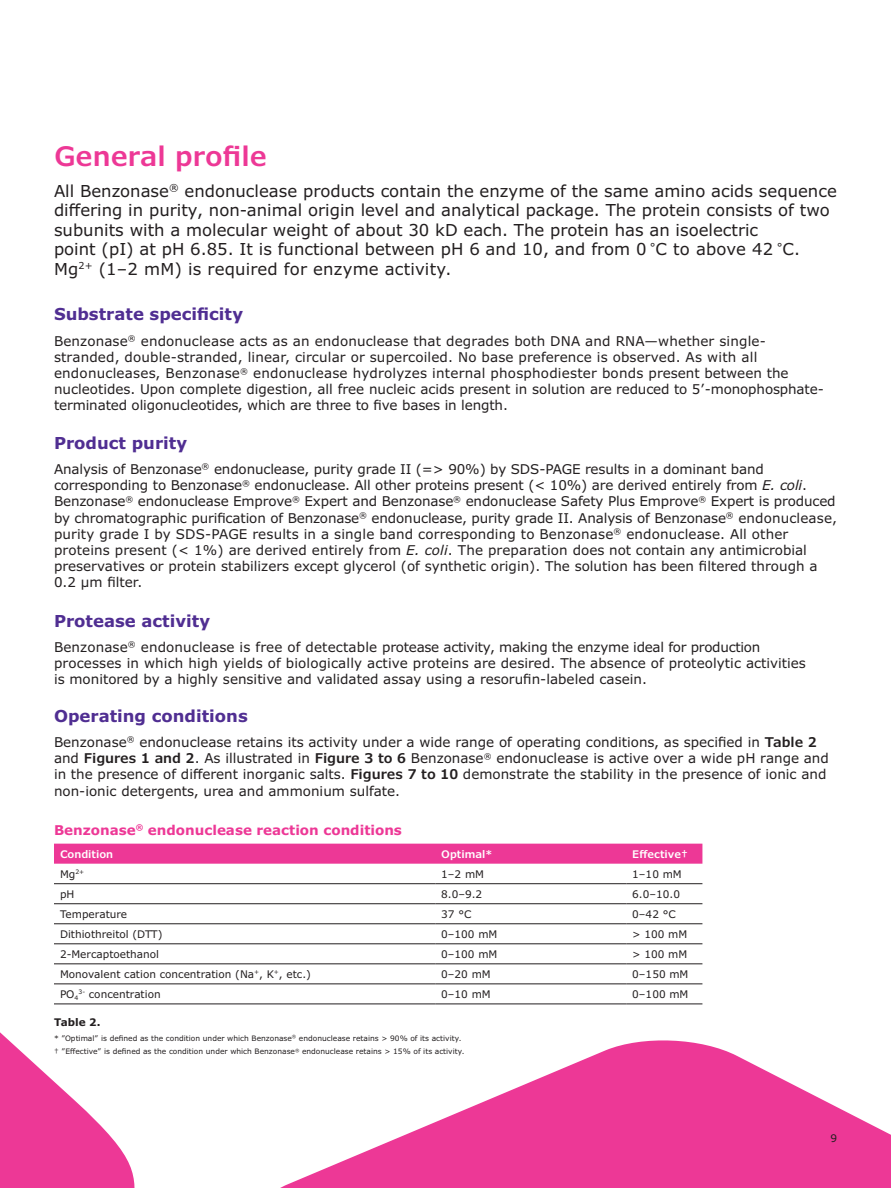
<style>
.page{position:relative;width:891px;height:1188px;background:#fff}
.page>*{position:absolute;margin:0;border:0;box-sizing:border-box;transform-origin:0 0}
.Headline_18_21{font:600 27px "Verdana Pro";color:#ed3896}
.Subhead_11_13{font:16.5px/19.5px "Verdana Pro";color:#231f20}
.Section_Head_11_13{font:700 16.5px "Verdana Pro";color:#502e92}
.Body_Copy_9_11{font:13.5px/16.2px "Verdana Pro";color:#231f20}
.Table_Title_9_11{font:700 13.5px "Verdana Pro";color:#ed3896}
.Table_Body_7_9{font:10.5px "Verdana Pro";color:#231f20}
.Table_Head_7_9{font:600 10.5px "Verdana Pro";color:#fff}
.Caption_Head_7_9{font:700 10.5px "Verdana Pro";color:#231f20}
.Legal_5_6{font:7.5px "Verdana Pro";color:#231f20}
.s1{font-style:italic}
.s2{font-weight:600}
</style>
<div class="page">
<svg style="left:280px;top:1040px;width:611px;height:148px;fill:#ed3896"></svg>
<svg style="left:0;top:843px;width:142px;height:345px"></svg>
<div style="left:54px;top:844px;width:648px;height:20px;background:#ed3896"></div>
<hr style="left:54px;top:883px;width:381px;height:1px;background:#231f20">
<hr style="left:435px;top:883px;width:191px;height:1px;background:#231f20">
<hr style="left:626px;top:883px;width:76px;height:1px;background:#231f20">
<hr style="left:54px;top:903px;width:381px;height:1px;background:#231f20">
<hr style="left:435px;top:903px;width:191px;height:1px;background:#231f20">
<hr style="left:626px;top:903px;width:76px;height:1px;background:#231f20">
<hr style="left:54px;top:923px;width:381px;height:1px;background:#231f20">
<hr style="left:435px;top:923px;width:191px;height:1px;background:#231f20">
<hr style="left:626px;top:923px;width:76px;height:1px;background:#231f20">
<hr style="left:54px;top:943px;width:381px;height:1px;background:#231f20">
<hr style="left:435px;top:943px;width:191px;height:1px;background:#231f20">
<hr style="left:626px;top:943px;width:76px;height:1px;background:#231f20">
<hr style="left:54px;top:963px;width:381px;height:1px;background:#231f20">
<hr style="left:435px;top:963px;width:191px;height:1px;background:#231f20">
<hr style="left:626px;top:963px;width:76px;height:1px;background:#231f20">
<hr style="left:54px;top:983px;width:381px;height:1px;background:#231f20">
<hr style="left:435px;top:983px;width:191px;height:1px;background:#231f20">
<hr style="left:626px;top:983px;width:76px;height:1px;background:#231f20">
<hr style="left:54px;top:1004px;width:381px;height:1px;background:#231f20">
<hr style="left:435px;top:1004px;width:191px;height:1px;background:#231f20">
<hr style="left:626px;top:1004px;width:76px;height:1px;background:#231f20">
<p class="Headline_18_21" style="left:54px;top:139px;width:214px">General profile</p>
<p class="Subhead_11_13" style="left:54px;top:181px;width:784px">All Benzonase<sup>®</sup> endonuclease products contain the enzyme of the same amino acids sequence differing in purity, non-animal origin level and analytical package. The protein consists of two subunits with a molecular weight of about 30 kD each. The protein has an isoelectric<br>point (pI) at pH 6.85. It is functional between pH 6 and 10, and from 0 <sup>°</sup>C to above 42 <sup>°</sup>C.<br>Mg<sup>2+</sup> (1–2 mM) is required for enzyme activity.</p>
<p class="Section_Head_11_13" style="left:54px;top:304px;width:191px">Substrate specificity</p>
<p class="Body_Copy_9_11" style="left:54px;top:333px;width:771px">Benzonase<sup>®</sup> endonuclease acts as an endonuclease that degrades both DNA and RNA—whether single&shy;stranded, double-stranded, linear, circular or supercoiled. No base preference is observed. As with all endonucleases, Benzonase<sup>®</sup> endonuclease hydrolyzes internal phosphodiester bonds present between the nucleotides. Upon complete digestion, all free nucleic acids present in solution are reduced to 5’-monophosphate&shy;terminated oligonucleotides, which are three to five bases in length.</p>
<p class="Section_Head_11_13" style="left:54px;top:432px;width:135px">Product purity</p>
<p class="Body_Copy_9_11" style="left:54px;top:461px;width:785px">Analysis of Benzonase<sup>®</sup> endonuclease, purity grade II (=&gt; 90%) by SDS-PAGE results in a dominant band corresponding to Benzonase<sup>®</sup> endonuclease. All other proteins present (&lt; 10%) are derived entirely from <span class="s1">E. coli</span>.<br>Benzonase<sup>®</sup> endonuclease Emprove<sup>®</sup> Expert and Benzonase<sup>®</sup> endonuclease Safety Plus Emprove<sup>®</sup> Expert is produced by chromatographic purification of Benzonase<sup>®</sup> endonuclease, purity grade II. Analysis of Benzonase<sup>®</sup> endonuclease, purity grade I by SDS-PAGE results in a single band corresponding to Benzonase<sup>®</sup> endonuclease. All other proteins present (&lt; 1%) are derived entirely from <span class="s1">E. coli</span>. The preparation does not contain any antimicrobial preservatives or protein stabilizers except glycerol (of synthetic origin). The solution has been filtered through a 0.2 μm filter.</p>
<p class="Section_Head_11_13" style="left:54px;top:610px;width:158px">Protease activity</p>
<p class="Body_Copy_9_11" style="left:54px;top:639px;width:753px">Benzonase<sup>®</sup> endonuclease is free of detectable protease activity, making the enzyme ideal for production processes in which high yields of biologically active proteins are desired. The absence of proteolytic activities is monitored by a highly sensitive and validated assay using a resorufin-labeled casein.</p>
<p class="Section_Head_11_13" style="left:54px;top:705px;width:195px">Operating conditions</p>
<p class="Body_Copy_9_11" style="left:54px;top:734px;width:776px">Benzonase<sup>®</sup> endonuclease retains its activity under a wide range of operating conditions, as specified in <span class="s2">Table 2 </span>and <span class="s2">Figures 1 and 2</span>. As illustrated in <span class="s2">Figure 3 to 6</span> Benzonase<sup>®</sup> endonuclease is active over a wide pH range and in the presence of different inorganic salts. <span class="s2">Figures 7 to 10</span> demonstrate the stability in the presence of ionic and non-ionic detergents, urea and ammonium sulfate.</p>
<p class="Table_Title_9_11" style="left:54px;top:821px;width:350px">Benzonase<sup>®</sup> endonuclease reaction conditions</p>
<p class="Table_Head_7_9" style="left:60px;top:847px;width:55px">Condition</p>
<p class="Table_Head_7_9" style="left:441px;top:847px;width:53px">Optimal*</p>
<p class="Table_Head_7_9" style="left:632px;top:847px;width:57px">Effective†</p>
<p class="Table_Body_7_9" style="left:60px;top:867px;width:26px">Mg<sup>2+</sup></p>
<p class="Table_Body_7_9" style="left:441px;top:867px;width:44px">1–2 mM</p>
<p class="Table_Body_7_9" style="left:632px;top:867px;width:51px">1–10 mM</p>
<p class="Table_Body_7_9" style="left:60px;top:887px;width:16px">pH</p>
<p class="Table_Body_7_9" style="left:441px;top:887px;width:43px">8.0–9.2</p>
<p class="Table_Body_7_9" style="left:632px;top:887px;width:49px">6.0–10.0</p>
<p class="Table_Body_7_9" style="left:60px;top:907px;width:69px">Temperature</p>
<p class="Table_Body_7_9" style="left:441px;top:907px;width:32px">37 °C</p>
<p class="Table_Body_7_9" style="left:632px;top:907px;width:45px">0–42 °C</p>
<p class="Table_Body_7_9" style="left:60px;top:927px;width:104px">Dithiothreitol (DTT)</p>
<p class="Table_Body_7_9" style="left:441px;top:927px;width:58px">0–100 mM</p>
<p class="Table_Body_7_9" style="left:632px;top:927px;width:57px">&gt; 100 mM</p>
<p class="Table_Body_7_9" style="left:60px;top:947px;width:101px">2-Mercaptoethanol</p>
<p class="Table_Body_7_9" style="left:441px;top:947px;width:58px">0–100 mM</p>
<p class="Table_Body_7_9" style="left:632px;top:947px;width:57px">&gt; 100 mM</p>
<p class="Table_Body_7_9" style="left:60px;top:967px;width:252px">Monovalent cation concentration (Na<sup>+</sup>, K<sup>+</sup>, etc.)</p>
<p class="Table_Body_7_9" style="left:441px;top:967px;width:51px">0–20 mM</p>
<p class="Table_Body_7_9" style="left:632px;top:967px;width:58px">0–150 mM</p>
<p class="Table_Body_7_9" style="left:60px;top:987px;width:102px">PO<sub>4</sub><sup>3-</sup> concentration</p>
<p class="Table_Body_7_9" style="left:441px;top:987px;width:51px">0–10 mM</p>
<p class="Table_Body_7_9" style="left:632px;top:987px;width:58px">0–100 mM</p>
<p class="Caption_Head_7_9" style="left:54px;top:1015px;width:48px">Table 2.</p>
<p class="Legal_5_6" style="left:54px;top:1033px;width:409px">* ”Optimal” is defined as the condition under which Benzonase<sup>®</sup> endonuclease retains &gt; 90% of its activity.</p>
<p class="Legal_5_6" style="left:54px;top:1047px;width:412px">† ”Effective” is defined as the condition under which Benzonase<sup>®</sup> endonuclease retains &gt; 15% of its activity.</p>
<p class="Table_Body_7_9" style="left:830px;top:1131px;width:8px">9</p>
</div>
